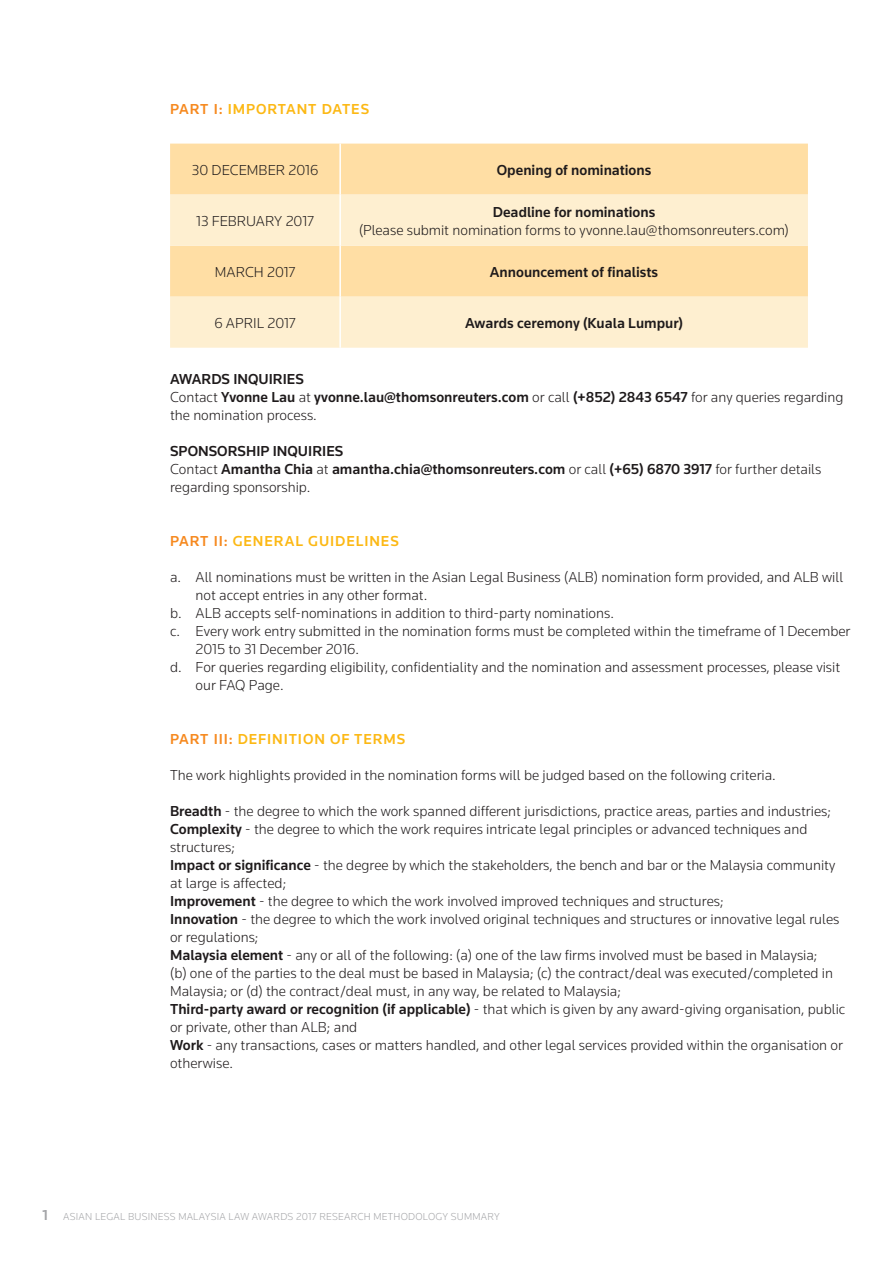
<style>
.page{position:relative;width:893px;height:1263px;background:#fff}
.page>*{position:absolute;margin:0;border:0;box-sizing:border-box;transform-origin:0 0}
.t1{font:300 15px/18px "Knowledge";color:#1e1a1b}
.t2{font:500 15px/18px "Knowledge";color:#1e1a1b}
.t3{font:500 15px "Knowledge";letter-spacing:.06em;color:#fcb814}
.t4{font:500 15px "Knowledge";color:#a3a4a7}
.t5{font:300 10.5px "Knowledge";letter-spacing:.02em;color:#a3a4a7}
.s1{color:#f6891f}
.s2{font-weight:500}
.s3{font-weight:300}
</style>
<div class="page">
<div style="left:170px;top:144px;width:638px;height:51px;background:#ffdea4"></div>
<svg style="left:170px;top:195px;width:638px;height:153px;background:#fee9c1"></svg>
<hr style="left:339px;top:144px;width:2px;height:51px;background:#fff">
<hr style="left:339px;top:195px;width:2px;height:51px;background:#fff">
<hr style="left:339px;top:246px;width:2px;height:51px;background:#fff">
<hr style="left:339px;top:297px;width:2px;height:51px;background:#fff">
<p class="t3" style="left:170px;top:99px;width:201px"><span class="s1">PART I:</span> IMPORTANT DATES</p>
<p class="t1" style="left:192px;top:161px;width:128px">30 DECEMBER 2016</p>
<p class="t2" style="left:497px;top:161px;width:156px">Opening of nominations</p>
<p class="t1" style="left:196px;top:212px;width:119px">13 FEBRUARY 2017</p>
<p class="t1" style="left:359px;top:203px;width:431px;text-align:center"><span class="s2">Deadline for nominations<br></span>(Please submit nomination forms to yvonne.lau@thomsonreuters.com)</p>
<p class="t1" style="left:215px;top:263px;width:82px">MARCH 2017</p>
<p class="t2" style="left:490px;top:263px;width:170px">Announcement of finalists</p>
<p class="t1" style="left:214px;top:314px;width:83px">6 APRIL 2017</p>
<p class="t2" style="left:465px;top:314px;width:219px">Awards ceremony (Kuala Lumpur)</p>
<p class="t2" style="left:170px;top:369px;width:135px">AWARDS INQUIRIES</p>
<p class="t1" style="left:170px;top:387px;width:675px">Contact <span class="s2">Yvonne Lau</span> at <span class="s2">yvonne.lau@thomsonreuters.com</span> or call <span class="s2">(+852) 2843 6547</span> for any queries regarding the nomination process.</p>
<p class="t2" style="left:170px;top:441px;width:175px">SPONSORSHIP INQUIRIES</p>
<p class="t2" style="left:170px;top:459px;width:653px"><span class="s3">Contact</span> Amantha Chia <span class="s3">at</span> amantha.chia@thomsonreuters.com <span class="s3">or call</span> (+65) 6870 3917 <span class="s3">for further details regarding sponsorship.</span></p>
<p class="t3" style="left:170px;top:531px;width:230px"><span class="s1">PART II:</span> GENERAL GUIDELINES</p>
<p class="t1" style="left:196px;top:567px;width:649px;text-indent:-26px">a. All nominations must be written in the Asian Legal Business (ALB) nomination form provided, and ALB will not accept entries in any other format.</p>
<p class="t1" style="left:170px;top:603px;width:445px">b. ALB accepts self-nominations in addition to third-party nominations.</p>
<p class="t1" style="left:196px;top:621px;width:656px;text-indent:-26px">c. Every work entry submitted in the nomination forms must be completed within the timeframe of 1 December<br>2015 to 31 December 2016.</p>
<p class="t1" style="left:196px;top:657px;width:646px;text-indent:-26px">d. For queries regarding eligibility, confidentiality and the nomination and assessment processes, please visit our FAQ Page.</p>
<p class="t3" style="left:170px;top:729px;width:237px"><span class="s1">PART III:</span> DEFINITION OF TERMS</p>
<p class="t1" style="left:170px;top:765px;width:607px">The work highlights provided in the nomination forms will be judged based on the following criteria.</p>
<p class="t1" style="left:170px;top:801px;width:662px"><span class="s2">Breadth</span> - the degree to which the work spanned different jurisdictions, practice areas, parties and industries;</p>
<p class="t1" style="left:170px;top:819px;width:639px"><span class="s2">Complexity</span> - the degree to which the work requires intricate legal principles or advanced techniques and structures;</p>
<p class="t1" style="left:170px;top:855px;width:667px"><span class="s2">Impact or significance</span> - the degree by which the stakeholders, the bench and bar or the Malaysia community at large is affected;</p>
<p class="t1" style="left:170px;top:891px;width:555px"><span class="s2">Improvement</span> - the degree to which the work involved improved techniques and structures;</p>
<p class="t1" style="left:170px;top:909px;width:671px"><span class="s2">Innovation</span> - the degree to which the work involved original techniques and structures or innovative legal rules or regulations;</p>
<p class="t1" style="left:170px;top:945px;width:664px"><span class="s2">Malaysia element</span> - any or all of the following: (a) one of the law firms involved must be based in Malaysia; (b) one of the parties to the deal must be based in Malaysia; (c) the contract/deal was executed/completed in<br>Malaysia; or (d) the contract/deal must, in any way, be related to Malaysia;</p>
<p class="t1" style="left:170px;top:999px;width:677px"><span class="s2">Third-party award or recognition (if applicable)</span> - that which is given by any award-giving organisation, public or private, other than ALB; and</p>
<p class="t1" style="left:170px;top:1035px;width:674px"><span class="s2">Work</span> - any transactions, cases or matters handled, and other legal services provided within the organisation or otherwise.</p>
<p class="t4" style="left:43px;top:1206px;width:7px">1</p>
<p class="t5" style="left:63px;top:1210px;width:438px">ASIAN LEGAL BUSINESS MALAYSIA LAW AWARDS 2017 RESEARCH METHODOLOGY SUMMARY</p>
</div>
